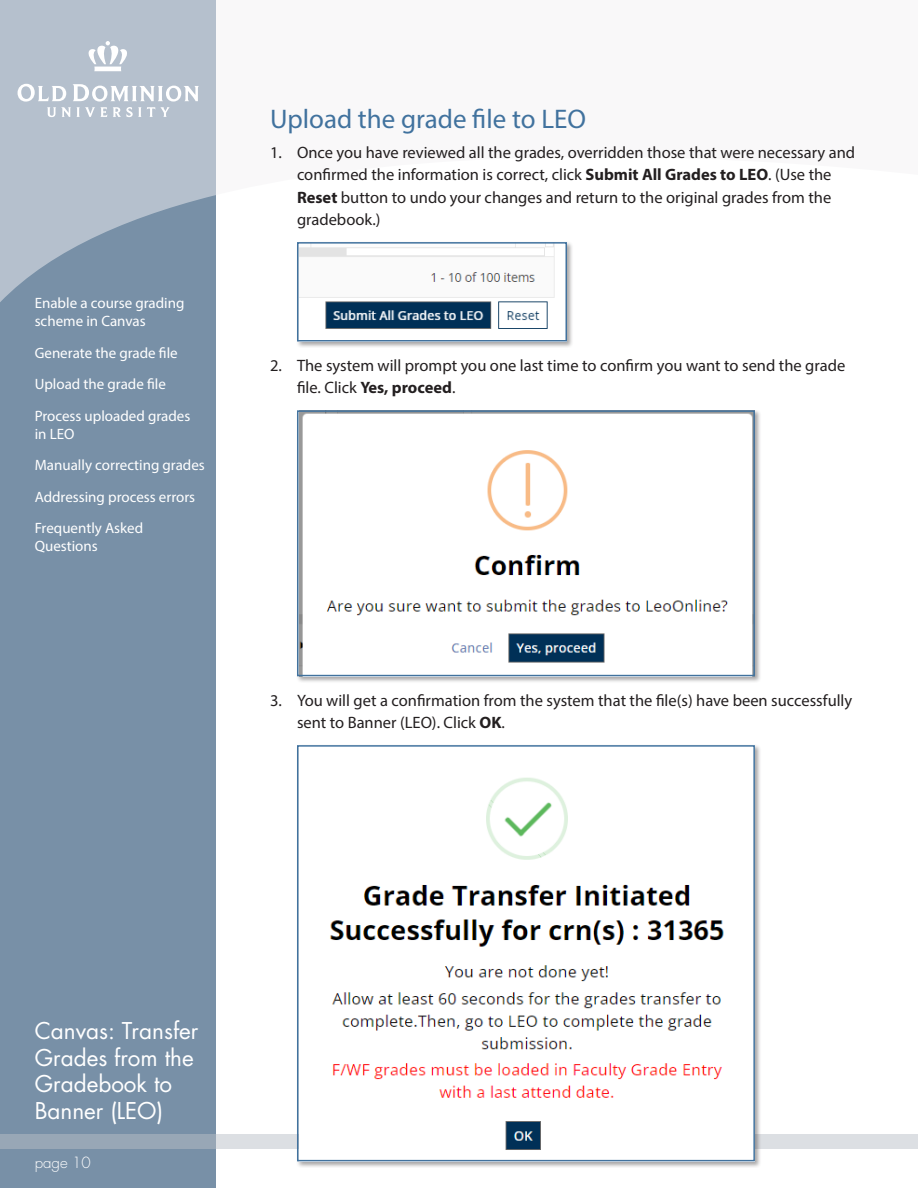
<style>
.page{position:relative;width:918px;height:1188px;background:#fff}
.page>*{position:absolute;margin:0;border:0;box-sizing:border-box;transform-origin:0 0}
.heading{font:27px "Myriad Pro";color:#41729e}
.t1{font:22.5px/26.7px "Futura Std";color:#fff}
.t2{font:16.5px/22.5px "Myriad Pro";color:#231f20}
.t3{font:15px/31.5px "Myriad Pro";color:#fff}
.t4{font:300 15px "Futura Std";color:#fff}
.s1{font-weight:700}
</style>
<div class="page">
<div style="left:0;top:0;width:216px;height:1188px;background:#7890a7"></div>
<svg style="left:0;top:0;width:216px;height:302px;fill:#b5c0cd"></svg>
<svg style="left:0;top:1134px;width:918px;height:14px;background:#bbc4cd"></svg>
<svg style="left:87px;top:41px;width:42px;height:30px"></svg>
<svg style="left:18px;top:84px;width:181px;height:33px;background:#c8d0d9"></svg>
<div style="left:296px;top:241px;width:277px;height:107px;background:#231f20;opacity:.4"></div>
<img style="left:300px;top:245px;width:264px;height:94px">
<div style="left:297px;top:242px;width:270px;height:100px;border:2px solid #41729e"></div>
<div style="left:296px;top:410px;width:465px;height:273px;background:#231f20;opacity:.4"></div>
<img style="left:300px;top:413px;width:452px;height:260px">
<div style="left:297px;top:410px;width:458px;height:266px;border:2px solid #41729e"></div>
<div style="left:296px;top:744px;width:465px;height:424px;background:#231f20;opacity:.4"></div>
<img style="left:300px;top:748px;width:452px;height:410px">
<div style="left:297px;top:745px;width:458px;height:416px;border:2px solid #41729e"></div>
<p class="t3" style="left:35px;top:294px;width:151px;line-height:18px">Enable a course grading scheme in Canvas</p>
<p class="t3" style="left:35px;top:337px;width:157px">Generate the grade file<br>Upload the grade file<br>Process uploaded grades</p>
<p class="t3" style="left:35px;top:418px;width:172px">in LEO<br>Manually correcting grades<br>Addressing process errors<br>Frequently Asked</p>
<p class="t3" style="left:35px;top:530px;width:65px">Questions</p>
<p class="heading" style="left:270px;top:103px;width:317px">Upload the grade file to LEO</p>
<p class="t2" style="left:297px;top:140px;width:560px;text-indent:-27px">1. Once you have reviewed all the grades, overridden those that were necessary and confirmed the information is correct, click <span class="s1">Submit All Grades to LEO</span>. (Use the <span class="s1">Reset</span> button to undo your changes and return to the original grades from the gradebook.)</p>
<p class="t2" style="left:297px;top:354px;width:550px;text-indent:-27px">2. The system will prompt you one last time to confirm you want to send the grade file. Click <span class="s1">Yes, proceed</span>.</p>
<p class="t2" style="left:297px;top:689px;width:557px;text-indent:-27px">3. You will get a confirmation from the system that the file(s) have been successfully sent to Banner (LEO). Click <span class="s1">OK</span>.</p>
<h2 class="t1" style="left:35px;top:1017px;width:165px">Canvas: Transfer<br>Grades from the<br>Gradebook to<br>Banner (LEO)</h2>
<p class="t4" style="left:35px;top:1153px;width:58px">page 10</p>
</div>
